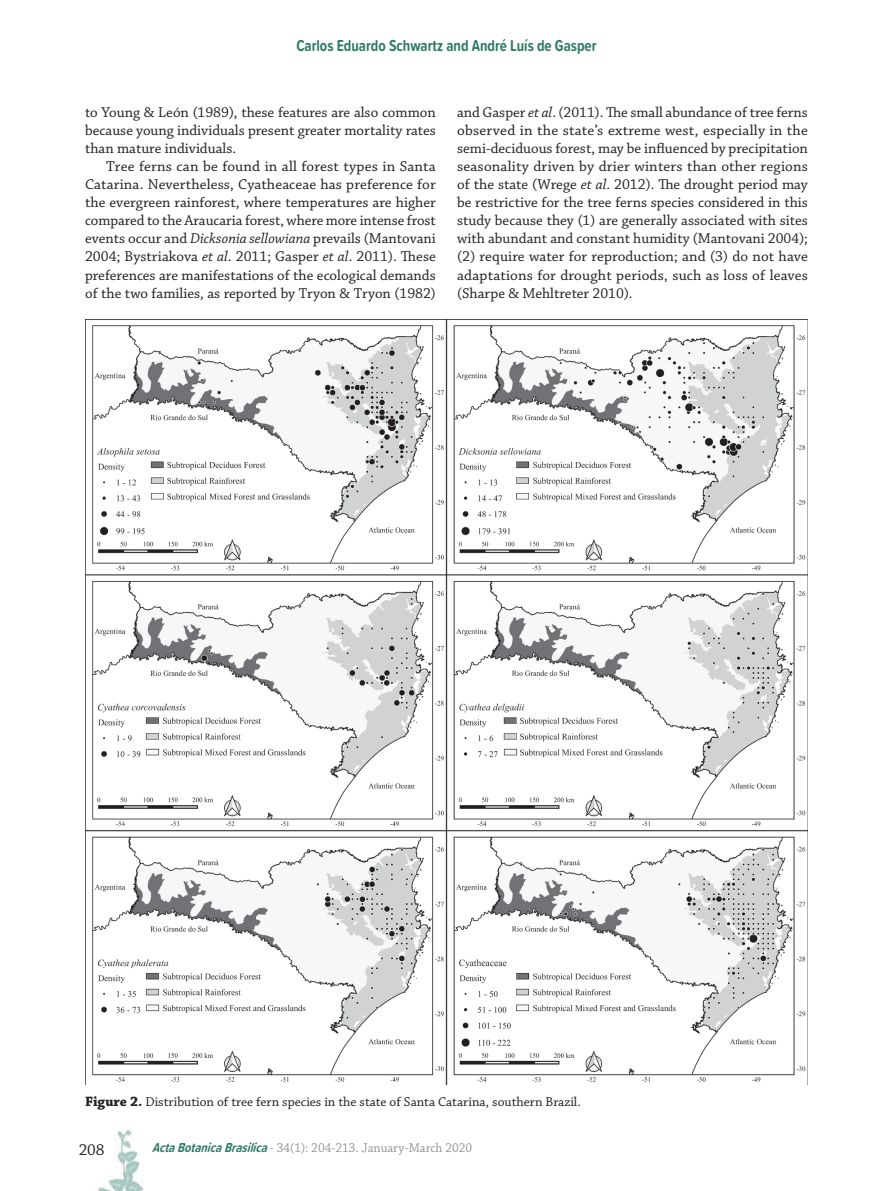
<style>
.page{position:relative;width:893px;height:1191px;background:#fff}
.page>*{position:absolute;margin:0;border:0;box-sizing:border-box;transform-origin:0 0}
.t1{font:700 16.5px "Proxima Soft Cond";color:#2f7b67;scale:.91 1}
.t2{font:16.5px "Chaparral Pro";color:#231f20}
.t3{font:15px/18px "Chaparral Pro";color:#231f20;text-align:justify}
.t4{font:13.5px "Chaparral Pro";color:#231f20}
.t5{font:13.5px "Chaparral Pro";color:#939598;scale:.95 1}
.s1{font-style:italic}
.s2{font-weight:700;font-size:14.25px}
.s3{font-family:"Proxima Soft Cond";font-weight:700;font-style:italic;color:#2f7b67}
</style>
<div class="page">
<img style="left:98px;top:1130px;width:45px;height:61px">
<img style="left:85px;top:319px;width:723px;height:765px">
<p class="t1" style="left:296px;top:33px;width:331px">Carlos Eduardo Schwartz and André Luís de Gasper</p>
<p class="t3" style="left:85px;top:104px;width:352px">to Young &amp; León (1989), these features are also common because young individuals present greater mortality rates than mature individuals.</p>
<p class="t3" style="left:85px;top:158px;width:352px;text-indent:21px">Tree ferns can be found in all forest types in Santa Catarina. Nevertheless, Cyatheaceae has preference for the evergreen rainforest, where temperatures are higher compared to the Araucaria forest, where more intense frost events occur and <span class="s1">Dicksonia sellowiana</span> prevails (Mantovani 2004; Bystriakova <span class="s1">et al</span>. 2011; Gasper <span class="s1">et al</span>. 2011). These preferences are manifestations of the ecological demands of the two families, as reported by Tryon &amp; Tryon (1982)</p>
<p class="t3" style="left:457px;top:104px;width:352px">and Gasper <span class="s1">et al</span>. (2011). The small abundance of tree ferns observed in the state’s extreme west, especially in the semi-deciduous forest, may be influenced by precipitation seasonality driven by drier winters than other regions of the state (Wrege <span class="s1">et al</span>. 2012). The drought period may be restrictive for the tree ferns species considered in this study because they (1) are generally associated with sites with abundant and constant humidity (Mantovani 2004); (2) require water for reproduction; and (3) do not have adaptations for drought periods, such as loss of leaves (Sharpe &amp; Mehltreter 2010).</p>
<p class="t4" style="left:85px;top:1094px;width:497px"><span class="s2">Figure 2.</span> Distribution of tree fern species in the state of Santa Catarina, southern Brazil.</p>
<p class="t2" style="left:79px;top:1141px;width:27px">208</p>
<p class="t5" style="left:152px;top:1140px;width:339px"><span class="s3">ActaBotanicaBrasilica</span>- 34(1): 204-213. January-March 2020</p>
</div>
